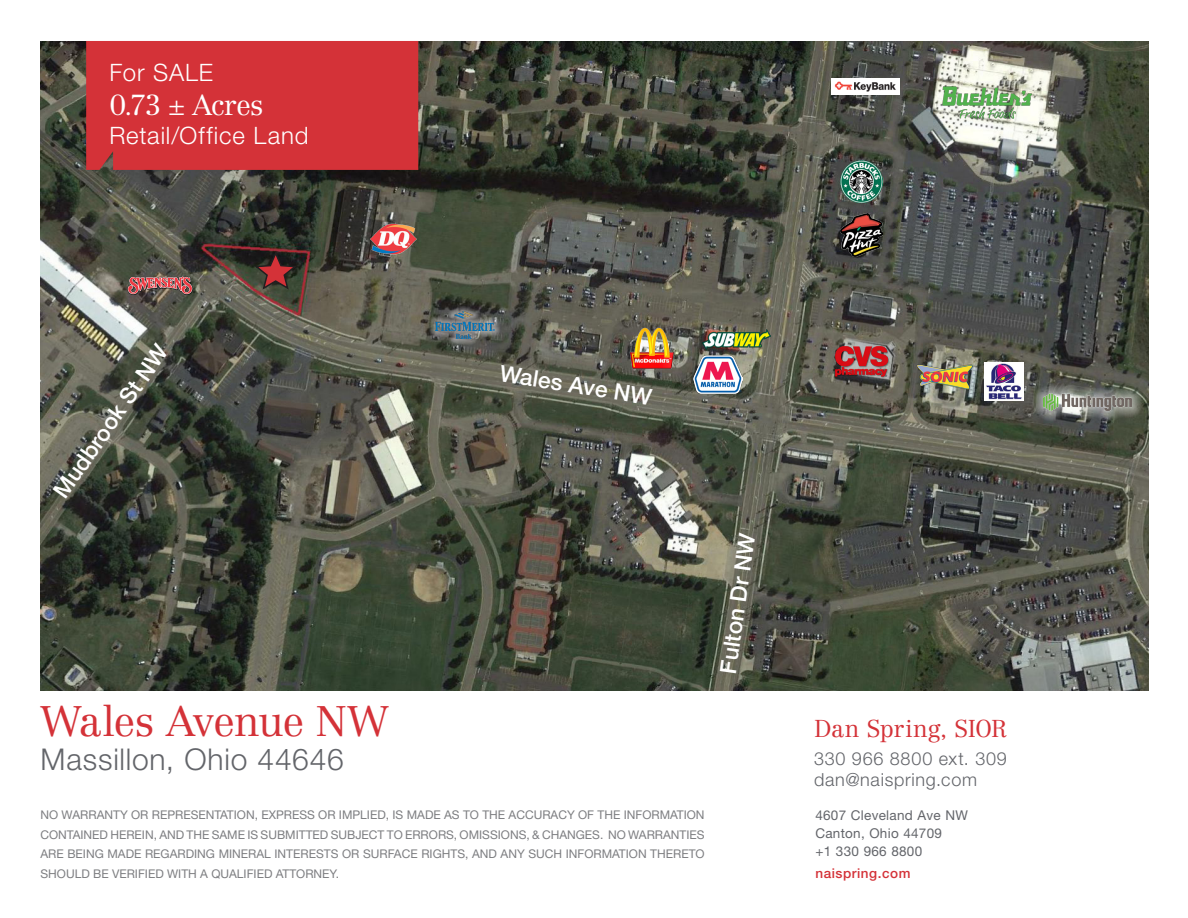
<style>
.page{position:relative;width:1188px;height:918px;background:#fff}
.page>*{position:absolute;margin:0;border:0;box-sizing:border-box;transform-origin:0 0}
.t1{font:300 42px "Centennial LT Std";letter-spacing:-.02em;color:#d43238}
.t2{font:300 30px "Helvetica Neue LT Std";letter-spacing:.025em;color:#63656a}
.t3{font:300 28.5px "Centennial LT Std";letter-spacing:-.03em;color:#fff}
.t4{font:300 24px "Helvetica Neue LT Std";letter-spacing:.035em;color:#fff}
.t5{font:300 24px "Centennial LT Std";letter-spacing:-.01em;color:#d43238}
.t6{font:500 22.8px "Helvetica Neue LT Std";color:#fff}
.t7{font:300 18px "Helvetica Neue LT Std";letter-spacing:.04em;color:#63656a}
.t8{font:13.5px/18px "Helvetica Neue LT Std";letter-spacing:.02em;color:#63656a}
.t9{font:500 13.5px "Helvetica Neue LT Std";letter-spacing:.04em;color:#d43238}
.t10{font:12px/19.5px "Helvetica Neue LT Std";color:#7d7e81;text-align:justify}
.s1{font-family:"Helvetica Neue LT Std"}
</style>
<div class="page">
<img style="left:40px;top:42px;width:1109px;height:648px">
<div style="left:86px;top:41px;width:332px;height:129px;background:#d43238"></div>
<img style="left:629px;top:325px;width:46px;height:45px">
<img style="left:985px;top:362px;width:38px;height:39px">
<svg style="left:429px;top:306px;width:72px;height:39px"></svg>
<img style="left:436px;top:312px;width:58px;height:26px">
<img style="left:831px;top:340px;width:61px;height:44px">
<img style="left:369px;top:223px;width:49px;height:33px">
<img style="left:916px;top:362px;width:60px;height:30px">
<img style="left:127px;top:276px;width:68px;height:18px">
<img style="left:840px;top:213px;width:43px;height:44px">
<img style="left:840px;top:161px;width:43px;height:42px">
<img style="left:693px;top:355px;width:50px;height:39px">
<img style="left:943px;top:87px;width:88px;height:32px">
<img style="left:702px;top:330px;width:68px;height:19px">
<svg style="left:1033px;top:383px;width:109px;height:39px;background:#646961"></svg>
<img style="left:1044px;top:394px;width:88px;height:17px">
<img style="left:831px;top:79px;width:69px;height:16px">
<svg style="left:252px;top:251px;width:47px;height:40px;background:#53312b"></svg>
<p class="t4" style="left:109px;top:57px;width:105px">For SALE</p>
<p class="t3" style="left:109px;top:88px;width:156px">0.73 <span class="s1">±</span> Acres</p>
<p class="t4" style="left:109px;top:120px;width:201px">Retail/Office Land</p>
<p class="t6" style="left:47px;top:488px;width:183px;rotate:-55deg">Mudbrook St NW</p>
<p class="t1" style="left:40px;top:697px;width:350px">Wales Avenue NW</p>
<p class="t2" style="left:40px;top:741px;width:305px">Massillon, Ohio 44646</p>
<p class="t6" style="left:502px;top:360px;width:155px;rotate:9deg">Wales Ave NW</p>
<p class="t10" style="left:40px;top:805px;width:666px">NO WARRANTY OR REPRESENTATION, EXPRESS OR IMPLIED, IS MADE AS TO THE ACCURACY OF THE INFORMATION CONTAINED HEREIN, AND THE SAME IS SUBMITTED SUBJECT TO ERRORS, OMISSIONS, &amp; CHANGES. NO WARRANTIES ARE BEING MADE REGARDING MINERAL INTERESTS OR SURFACE RIGHTS, AND ANY SUCH INFORMATION THERETO SHOULD BE VERIFIED WITH A QUALIFIED ATTORNEY.</p>
<p class="t6" style="left:714px;top:672px;width:143px;rotate:-82deg">Fulton Dr NW</p>
<p class="t5" style="left:814px;top:715px;width:195px">Dan Spring, SIOR</p>
<p class="t7" style="left:814px;top:748px;width:194px">330 966 8800 ext. 309</p>
<p class="t7" style="left:814px;top:769px;width:164px">dan@naispring.com</p>
<p class="t8" style="left:815px;top:806px;width:154px">4607 Cleveland Ave NW<br>Canton, Ohio 44709</p>
<p class="t8" style="left:815px;top:842px;width:108px">+1 330 966 8800</p>
<p class="t9" style="left:815px;top:865px;width:97px">naispring.com</p>
</div>
